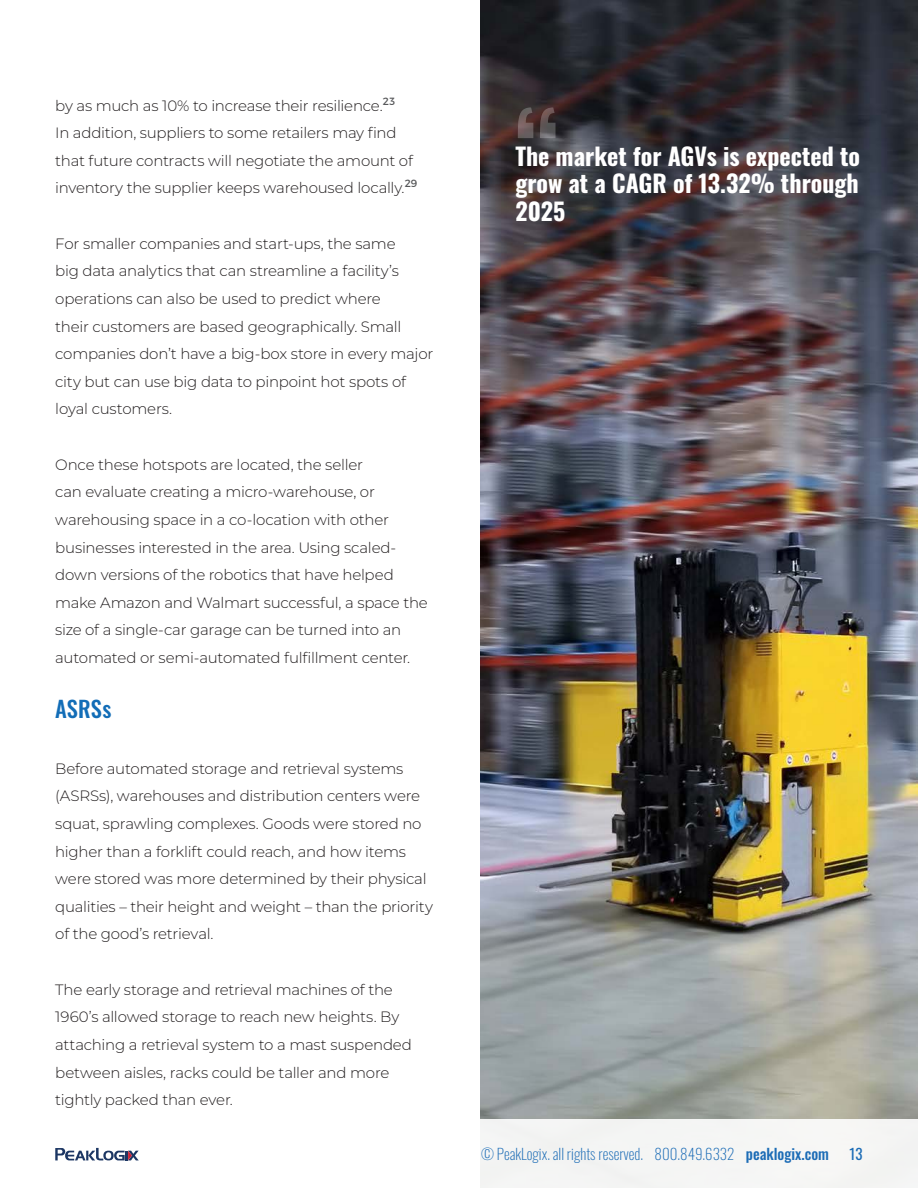
<style>
.page{position:relative;width:918px;height:1188px;background:#fff}
.page>*{position:absolute;margin:0;border:0;box-sizing:border-box;transform-origin:0 0}
.t1{font:700 108px "Oswald";color:#fff}
.t2{font:700 24px/27.6px "Oswald";color:#fff;text-align:justify}
.Line{font:500 22.5px "Oswald";color:#126db7}
.Line-2{font:100 15px/27.6px "Montserrat";letter-spacing:-.015em;color:#231f20}
.t3{font:200 15px "Oswald";color:#1c6cb6}
.t4{font:15px "Oswald";color:#1c6cb6}
.s1{font-weight:500}
</style>
<div class="page">
<img style="left:480px;top:0;width:438px;height:1119px">
<svg style="left:55px;top:1148px;width:84px;height:12px"></svg>
<p class="Line-2" style="left:55px;top:91px;width:364px">by as much as 10% to increase their resilience.<sup>23<br></sup>In addition, suppliers to some retailers may find that future contracts will negotiate the amount of inventory the supplier keeps warehoused locally.<sup>29</sup></p>
<p class="Line-2" style="left:55px;top:229px;width:380px">For smaller companies and start-ups, the same<br>big data analytics that can streamline a facility’s operations can also be used to predict where<br>their customers are based geographically. Small companies don’t have a big-box store in every major city but can use big data to pinpoint hot spots of loyal customers.</p>
<p class="Line-2" style="left:55px;top:450px;width:374px">Once these hotspots are located, the seller<br>can evaluate creating a micro-warehouse, or warehousing space in a co-location with other businesses interested in the area. Using scaled&shy;down versions of the robotics that have helped make Amazon and Walmart successful, a space the size of a single-car garage can be turned into an automated or semi-automated fulfillment center.</p>
<p class="Line" style="left:55px;top:697px;width:58px">ASRSs</p>
<p class="Line-2" style="left:55px;top:754px;width:379px">Before automated storage and retrieval systems (ASRSs), warehouses and distribution centers were squat, sprawling complexes. Goods were stored no higher than a forklift could reach, and how items were stored was more determined by their physical qualities – their height and weight – than the priority of the good’s retrieval.</p>
<p class="Line-2" style="left:55px;top:975px;width:358px">The early storage and retrieval machines of the 1960’s allowed storage to reach new heights. By attaching a retrieval system to a mast suspended between aisles, racks could be taller and more tightly packed than ever.</p>
<h1 class="t1" style="left:515px;top:95px;width:48px">“</h1>
<p class="t2" style="left:515px;top:144px;width:346px">The market for AGVs is expected to grow at a CAGR of 13.32% through 2025</p>
<p class="t3" style="left:481px;top:1141px;width:349px">© PeakLogix. all rights reserved. 800.849.6332 <span class="s1">peaklogix.com</span></p>
<p class="t4" style="left:850px;top:1141px;width:15px">13</p>
</div>
